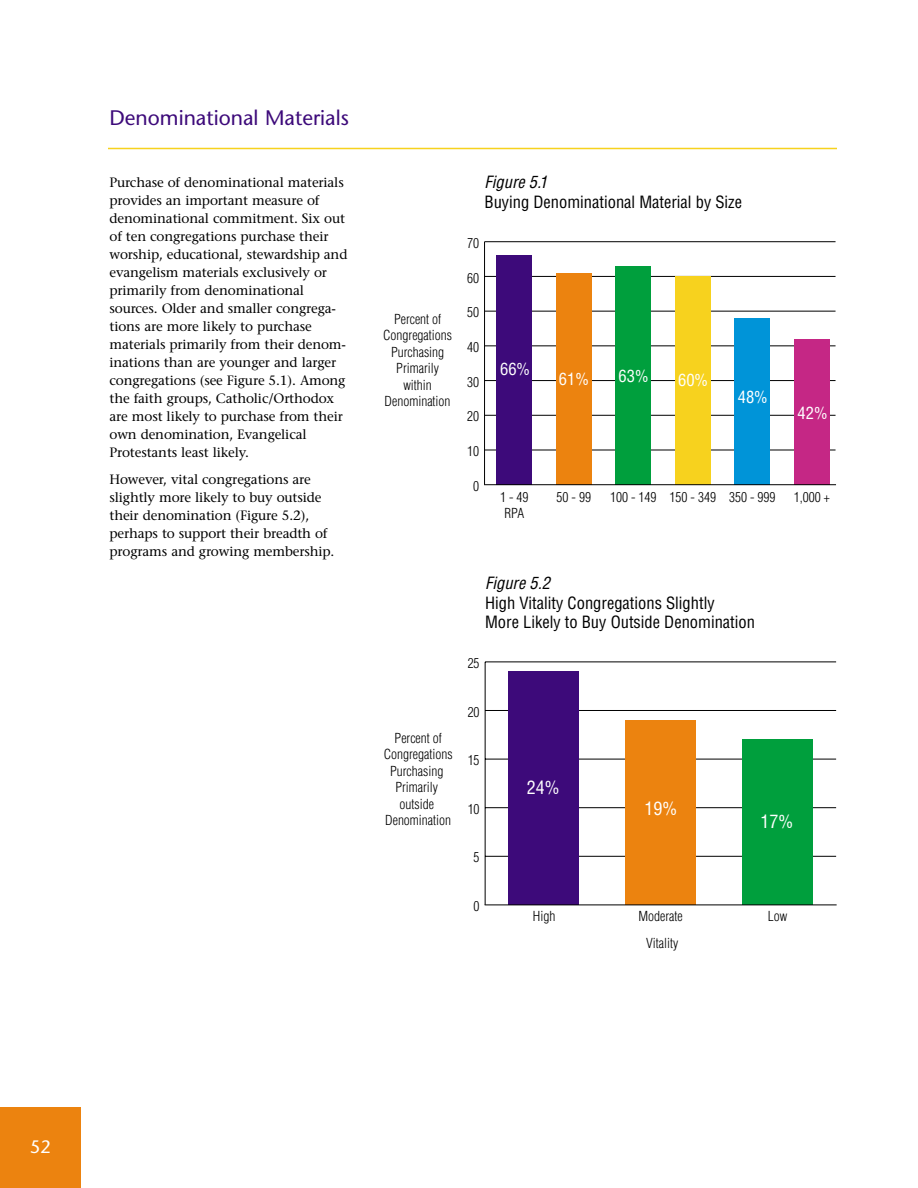
<style>
.page{position:relative;width:918px;height:1188px;background:#fff}
.page>*{position:absolute;margin:0;border:0;box-sizing:border-box;transform-origin:0 0}
.t1{font:21px "Stone Sans";color:#3d0a7a}
.t2{font:condensed 18px "Helvetica";color:#fff}
.t3{font:18px "Stone Sans";color:#fff}
.t4{font:condensed 16.5px/19.5px "Helvetica";color:#000}
.t5{font:italic condensed 16.5px "Helvetica";color:#000}
.t6{font:condensed 16.5px "Helvetica";color:#fff}
.t7{font:13.5px/18px "Stone Serif";letter-spacing:-.01em;color:#000}
.t8{font:300 condensed 13.5px/16.5px "Helvetica";color:#000;text-align:center}
</style>
<div class="page">
<hr style="left:484px;top:242px;width:1px;height:243px;background:#000">
<hr style="left:485px;top:450px;width:351px;height:1px;background:#000">
<hr style="left:485px;top:415px;width:351px;height:1px;background:#000">
<hr style="left:485px;top:380px;width:351px;height:1px;background:#000">
<hr style="left:485px;top:345px;width:351px;height:1px;background:#000">
<hr style="left:485px;top:311px;width:351px;height:1px;background:#000">
<hr style="left:485px;top:276px;width:351px;height:1px;background:#000">
<hr style="left:485px;top:241px;width:351px;height:1px;background:#000">
<div style="left:794px;top:339px;width:36px;height:146px;background:#c52785"></div>
<div style="left:734px;top:318px;width:36px;height:167px;background:#0094d8"></div>
<div style="left:675px;top:276px;width:36px;height:209px;background:#f7d21e"></div>
<div style="left:615px;top:266px;width:36px;height:219px;background:#009f3d"></div>
<div style="left:556px;top:273px;width:36px;height:212px;background:#ec830f"></div>
<div style="left:496px;top:256px;width:36px;height:229px;background:#3d0a7a"></div>
<hr style="left:485px;top:484px;width:351px;height:1px;background:#000">
<hr style="left:485px;top:662px;width:1px;height:243px;background:#000">
<hr style="left:485px;top:856px;width:351px;height:1px;background:#000">
<hr style="left:485px;top:807px;width:351px;height:1px;background:#000">
<hr style="left:485px;top:759px;width:351px;height:1px;background:#000">
<hr style="left:485px;top:710px;width:351px;height:1px;background:#000">
<hr style="left:485px;top:662px;width:351px;height:1px;background:#000">
<div style="left:509px;top:672px;width:70px;height:233px;background:#3d0a7a"></div>
<div style="left:626px;top:720px;width:70px;height:185px;background:#ec830f"></div>
<div style="left:742px;top:740px;width:71px;height:165px;background:#009f3d"></div>
<hr style="left:485px;top:905px;width:351px;height:1px;background:#000">
<hr style="left:108px;top:148px;width:729px;height:1px;background:#f7d21e">
<div style="left:0;top:1107px;width:81px;height:81px;background:#ec830f"></div>
<h1 class="t1" style="left:110px;top:109px;width:241px">Denominational Materials</h1>
<p class="t7" style="left:110px;top:175px;width:240px">Purchase of denominational materials provides an important measure of denominational commitment. Six out of ten congregations purchase their worship, educational, stewardship and evangelism materials exclusively or primarily from denominational sources. Older and smaller congrega&shy;tions are more likely to purchase materials primarily from their denom&shy;inations than are younger and larger congregations (see Figure 5.1). Among the faith groups, Catholic/Orthodox are most likely to purchase from their own denomination, Evangelical Protestants least likely.</p>
<p class="t7" style="left:110px;top:472px;width:226px">However, vital congregations are slightly more likely to buy outside their denomination (Figure 5.2), perhaps to support their breadth of programs and growing membership.</p>
<p class="t8" style="left:383px;top:312px;width:70px">Percent of<br>Congregations<br>Purchasing<br>Primarily within<br>Denomination</p>
<p class="t5" style="left:485px;top:176px;width:68px">Figure 5.1</p>
<p class="t4" style="left:485px;top:194px;width:259px">Buying Denominational Material by Size</p>
<p class="t8" style="left:467px;top:236px;width:13px">70</p>
<p class="t8" style="left:467px;top:271px;width:13px">60</p>
<p class="t8" style="left:467px;top:305px;width:13px">50</p>
<p class="t8" style="left:467px;top:340px;width:13px">40</p>
<p class="t8" style="left:467px;top:375px;width:13px">30</p>
<p class="t8" style="left:467px;top:409px;width:13px">20</p>
<p class="t8" style="left:467px;top:444px;width:13px">10</p>
<p class="t8" style="left:473px;top:479px;width:7px">0</p>
<p class="t6" style="left:500px;top:363px;width:32px">66%</p>
<p class="t6" style="left:559px;top:373px;width:32px">61%</p>
<p class="t6" style="left:619px;top:369px;width:32px">63%</p>
<p class="t6" style="left:678px;top:374px;width:32px">60%</p>
<p class="t6" style="left:738px;top:391px;width:32px">48%</p>
<p class="t6" style="left:798px;top:407px;width:32px">42%</p>
<p class="t8" style="left:500px;top:489px;width:30px">1 - 49</p>
<p class="t8" style="left:557px;top:489px;width:36px">50 - 99</p>
<p class="t8" style="left:610px;top:489px;width:167px">100 - 149 150 - 349 350 - 999</p>
<p class="t8" style="left:794px;top:489px;width:37px">1,000 +</p>
<p class="t8" style="left:504px;top:506px;width:21px">RPA</p>
<p class="t8" style="left:384px;top:731px;width:70px">Percent of<br>Congregations<br>Purchasing<br>Primarily outside<br>Denomination</p>
<p class="t5" style="left:485px;top:577px;width:70px">Figure 5.2</p>
<p class="t4" style="left:485px;top:595px;width:271px">High Vitality Congregations Slightly<br>More Likely to Buy Outside Denomination</p>
<p class="t8" style="left:468px;top:656px;width:13px">25</p>
<p class="t8" style="left:468px;top:705px;width:13px">20</p>
<p class="t8" style="left:468px;top:753px;width:13px">15</p>
<p class="t8" style="left:468px;top:802px;width:13px">10</p>
<p class="t8" style="left:474px;top:850px;width:7px">5</p>
<p class="t8" style="left:474px;top:899px;width:7px">0</p>
<h2 class="t2" style="left:527px;top:780px;width:34px">24%</h2>
<h2 class="t2" style="left:644px;top:802px;width:34px">19%</h2>
<h2 class="t2" style="left:760px;top:814px;width:34px">17%</h2>
<p class="t8" style="left:533px;top:909px;width:24px">High</p>
<p class="t8" style="left:639px;top:909px;width:46px">Moderate</p>
<p class="t8" style="left:768px;top:909px;width:21px">Low</p>
<p class="t8" style="left:646px;top:936px;width:34px">Vitality</p>
<h2 class="t3" style="left:30px;top:1140px;width:22px">52</h2>
</div>
